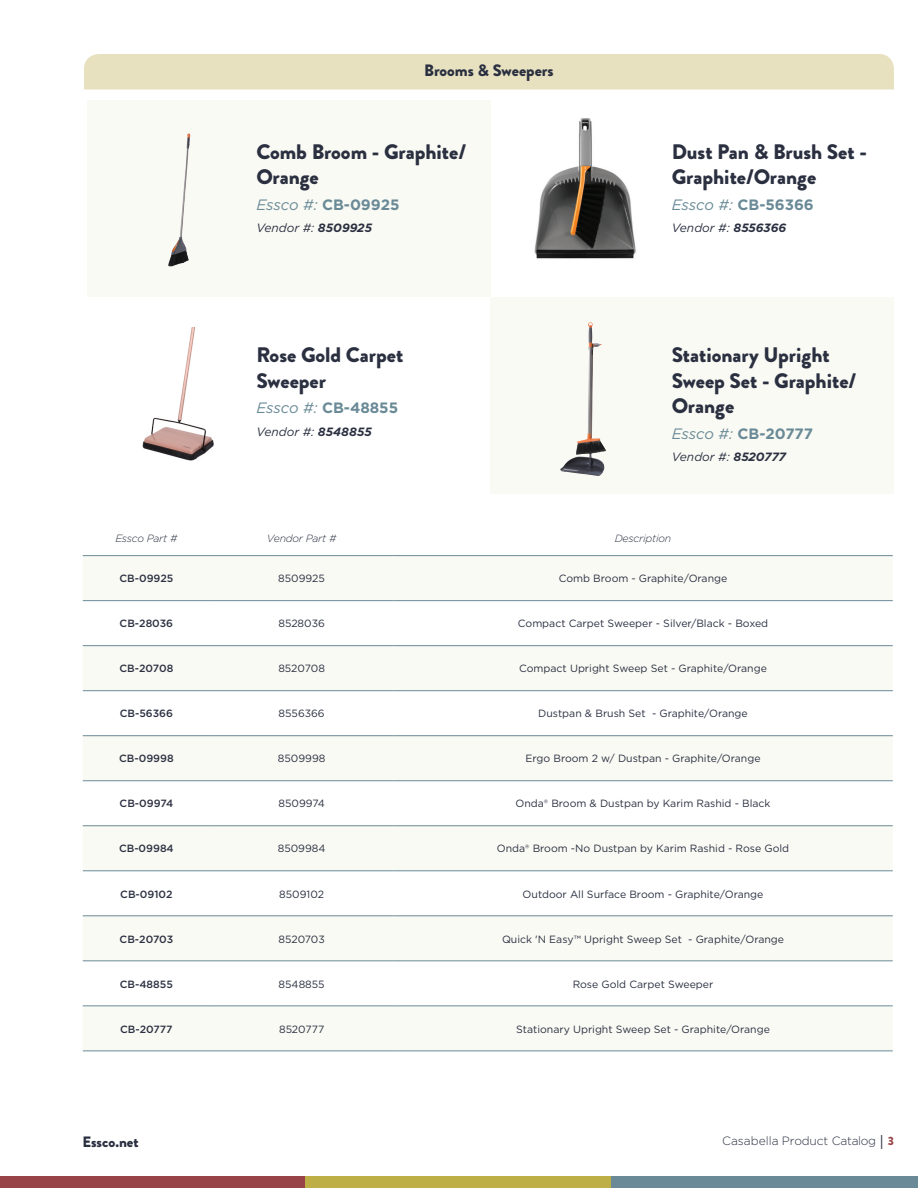
<style>
.page{position:relative;width:918px;height:1188px;background:#fff}
.page>*{position:absolute;margin:0;border:0;box-sizing:border-box;transform-origin:0 0}
.t1{font:900 21px/25.5px "Brandon Grotesque";color:#2b3041}
.t2{font:900 16.5px "Brandon Grotesque";color:#2b3041}
.t3{font:700 15px "Gotham";color:#698a96}
.t4{font:900 15px "Brandon Grotesque";color:#2b3041}
.t5{font:italic 12px "Gotham";color:#2b3041}
.t6{font:300 12px "Gotham";letter-spacing:-.01em;color:#2b3041}
.t7{font:10.5px "Gotham";color:#2b3041}
.t8{font:500 10.5px "Gotham";color:#2b3041}
.t9{font:italic 300 10.5px "Gotham";letter-spacing:-.02em;color:#2b3041}
.s1{font-weight:400;font-style:italic}
.s2{font-weight:700}
.s3{font-weight:400;font-size:15px}
.s4{font-family:"Brandon Grotesque";font-weight:900;color:#984347}
</style>
<div class="page">
<div style="left:0;top:1176px;width:305px;height:12px;background:#984347"></div>
<div style="left:305px;top:1176px;width:306px;height:12px;background:#beae46"></div>
<div style="left:611px;top:1176px;width:307px;height:12px;background:#698a96"></div>
<div style="left:491px;top:297px;width:403px;height:197px;background:#fafaf4"></div>
<div style="left:87px;top:100px;width:404px;height:197px;background:#fafaf4"></div>
<div style="left:84px;top:54px;width:810px;height:35px;background:#e8e1c0"></div>
<img style="left:168px;top:133px;width:23px;height:134px">
<img style="left:534px;top:118px;width:102px;height:141px">
<img style="left:142px;top:327px;width:72px;height:134px">
<img style="left:560px;top:322px;width:46px;height:154px">
<svg style="left:83px;top:556px;width:810px;height:495px;fill:#fafaf4"></svg>
<hr style="left:83px;top:555px;width:127px;height:1px;background:#698a96">
<hr style="left:210px;top:555px;width:183px;height:1px;background:#698a96">
<hr style="left:393px;top:555px;width:500px;height:1px;background:#698a96">
<hr style="left:83px;top:600px;width:127px;height:1px;background:#698a96">
<hr style="left:210px;top:600px;width:183px;height:1px;background:#698a96">
<hr style="left:393px;top:600px;width:500px;height:1px;background:#698a96">
<hr style="left:83px;top:645px;width:127px;height:1px;background:#698a96">
<hr style="left:210px;top:645px;width:183px;height:1px;background:#698a96">
<hr style="left:393px;top:645px;width:500px;height:1px;background:#698a96">
<hr style="left:83px;top:690px;width:127px;height:1px;background:#698a96">
<hr style="left:210px;top:690px;width:183px;height:1px;background:#698a96">
<hr style="left:393px;top:690px;width:500px;height:1px;background:#698a96">
<hr style="left:83px;top:735px;width:127px;height:1px;background:#698a96">
<hr style="left:210px;top:735px;width:183px;height:1px;background:#698a96">
<hr style="left:393px;top:735px;width:500px;height:1px;background:#698a96">
<hr style="left:83px;top:780px;width:127px;height:1px;background:#698a96">
<hr style="left:210px;top:780px;width:183px;height:1px;background:#698a96">
<hr style="left:393px;top:780px;width:500px;height:1px;background:#698a96">
<hr style="left:83px;top:825px;width:127px;height:1px;background:#698a96">
<hr style="left:210px;top:825px;width:183px;height:1px;background:#698a96">
<hr style="left:393px;top:825px;width:500px;height:1px;background:#698a96">
<hr style="left:83px;top:870px;width:127px;height:1px;background:#698a96">
<hr style="left:210px;top:870px;width:183px;height:1px;background:#698a96">
<hr style="left:393px;top:870px;width:500px;height:1px;background:#698a96">
<hr style="left:83px;top:915px;width:127px;height:1px;background:#698a96">
<hr style="left:210px;top:915px;width:183px;height:1px;background:#698a96">
<hr style="left:393px;top:915px;width:500px;height:1px;background:#698a96">
<hr style="left:83px;top:960px;width:127px;height:1px;background:#698a96">
<hr style="left:210px;top:960px;width:183px;height:1px;background:#698a96">
<hr style="left:393px;top:960px;width:500px;height:1px;background:#698a96">
<hr style="left:83px;top:1005px;width:127px;height:1px;background:#698a96">
<hr style="left:210px;top:1005px;width:183px;height:1px;background:#698a96">
<hr style="left:393px;top:1005px;width:500px;height:1px;background:#698a96">
<hr style="left:83px;top:1051px;width:127px;height:1px;background:#698a96">
<hr style="left:210px;top:1051px;width:183px;height:1px;background:#698a96">
<hr style="left:393px;top:1051px;width:500px;height:1px;background:#698a96">
<p class="t2" style="left:424px;top:59px;width:131px">Brooms &amp; Sweepers</p>
<p class="t1" style="left:256px;top:139px;width:211px">Comb Broom - Graphite/<br>Orange</p>
<p class="t3" style="left:256px;top:194px;width:145px"><span class="s1">Essco #:</span> CB-09925</p>
<p class="t5" style="left:256px;top:220px;width:117px">Vendor #: <span class="s2">8509925</span></p>
<p class="t1" style="left:256px;top:342px;width:148px">Rose Gold Carpet<br>Sweeper</p>
<p class="t3" style="left:256px;top:398px;width:143px"><span class="s1">Essco #:</span> CB-48855</p>
<p class="t5" style="left:256px;top:424px;width:117px">Vendor #: <span class="s2">8548855</span></p>
<p class="t1" style="left:672px;top:139px;width:197px">Dust Pan &amp; Brush Set -<br>Graphite/Orange</p>
<p class="t3" style="left:672px;top:194px;width:144px"><span class="s1">Essco #:</span> CB-56366</p>
<p class="t5" style="left:672px;top:220px;width:116px">Vendor #: <span class="s2">8556366</span></p>
<p class="t1" style="left:672px;top:342px;width:186px">Stationary Upright<br>Sweep Set - Graphite/<br>Orange</p>
<p class="t3" style="left:672px;top:423px;width:143px"><span class="s1">Essco #:</span> CB-20777</p>
<p class="t5" style="left:672px;top:449px;width:116px">Vendor #: <span class="s2">8520777</span></p>
<p class="t9" style="left:115px;top:531px;width:64px">Essco Part #</p>
<p class="t9" style="left:267px;top:531px;width:71px">Vendor Part #</p>
<p class="t9" style="left:615px;top:531px;width:58px">Description</p>
<p class="t8" style="left:119px;top:572px;width:55px">CB-09925</p>
<p class="t7" style="left:278px;top:572px;width:48px">8509925</p>
<p class="t7" style="left:559px;top:572px;width:170px">Comb Broom - Graphite/Orange</p>
<p class="t8" style="left:120px;top:617px;width:55px">CB-28036</p>
<p class="t7" style="left:278px;top:617px;width:48px">8528036</p>
<p class="t7" style="left:518px;top:617px;width:252px">Compact Carpet Sweeper - Silver/Black - Boxed</p>
<p class="t8" style="left:120px;top:662px;width:55px">CB-20708</p>
<p class="t7" style="left:278px;top:662px;width:48px">8520708</p>
<p class="t7" style="left:519px;top:662px;width:249px">Compact Upright Sweep Set - Graphite/Orange</p>
<p class="t8" style="left:120px;top:707px;width:55px">CB-56366</p>
<p class="t7" style="left:279px;top:707px;width:48px">8556366</p>
<p class="t7" style="left:538px;top:707px;width:211px">Dustpan &amp; Brush Set - Graphite/Orange</p>
<p class="t8" style="left:119px;top:752px;width:56px">CB-09998</p>
<p class="t7" style="left:278px;top:752px;width:49px">8509998</p>
<p class="t7" style="left:526px;top:752px;width:237px">Ergo Broom 2 w/ Dustpan - Graphite/Orange</p>
<p class="t8" style="left:120px;top:797px;width:55px">CB-09974</p>
<p class="t7" style="left:279px;top:797px;width:48px">8509974</p>
<p class="t7" style="left:516px;top:797px;width:257px">Onda® Broom &amp; Dustpan by Karim Rashid - Black</p>
<p class="t8" style="left:119px;top:842px;width:56px">CB-09984</p>
<p class="t7" style="left:278px;top:842px;width:49px">8509984</p>
<p class="t7" style="left:497px;top:842px;width:294px">Onda® Broom -No Dustpan by Karim Rashid - Rose Gold</p>
<p class="t8" style="left:120px;top:887px;width:54px">CB-09102</p>
<p class="t7" style="left:279px;top:887px;width:46px">8509102</p>
<p class="t7" style="left:523px;top:887px;width:242px">Outdoor All Surface Broom - Graphite/Orange</p>
<p class="t8" style="left:120px;top:932px;width:55px">CB-20703</p>
<p class="t7" style="left:279px;top:932px;width:48px">8520703</p>
<p class="t7" style="left:502px;top:932px;width:284px">Quick 'N Easy™ Upright Sweep Set - Graphite/Orange</p>
<p class="t8" style="left:120px;top:977px;width:55px">CB-48855</p>
<p class="t7" style="left:279px;top:977px;width:48px">8548855</p>
<p class="t7" style="left:573px;top:977px;width:142px">Rose Gold Carpet Sweeper</p>
<p class="t8" style="left:120px;top:1022px;width:54px">CB-20777</p>
<p class="t7" style="left:279px;top:1022px;width:47px">8520777</p>
<p class="t7" style="left:516px;top:1022px;width:255px">Stationary Upright Sweep Set - Graphite/Orange</p>
<p class="t4" style="left:82px;top:1131px;width:58px">Essco.net</p>
<p class="t6" style="left:722px;top:1133px;width:173px">Casabella Product Catalog <span class="s3">|</span> <span class="s4">3</span></p>
</div>
